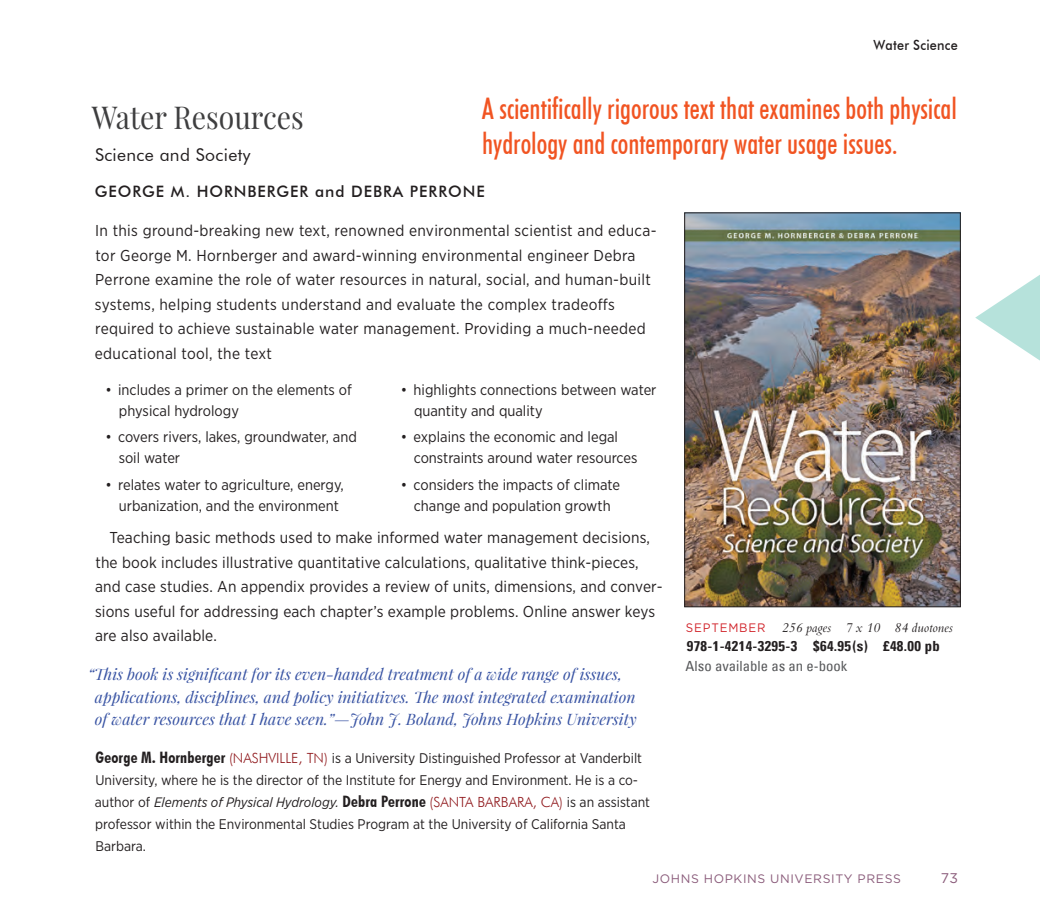
<style>
.page{position:relative;width:1040px;height:914px;background:#fff}
.page>*{position:absolute;margin:0;border:0;box-sizing:border-box;transform-origin:0 0}
.ti{font:31.5px "Playfair Display";color:#3e3e3f;scale:.9 1}
.callout{font:500 condensed 29.75px/35px "Futura BT";color:#f15422;scale:.93 1}
.t1{font:17.5px "Futura BT";letter-spacing:.02em;color:#231f20}
.tx2{font:15.75px/24.5px "Gotham Narrow";letter-spacing:.02em;color:#231f20}
.tx{font:15.75px/24.5px "Gotham Narrow";letter-spacing:.01em;color:#231f20}
.blurb{font:italic 15.75px/22.8px "Playfair Display";color:#3853a3}
.au{font:500 15.75px "Futura BT";letter-spacing:.06em;color:#231f20}
.bullets{font:14.88px/21px "Gotham Narrow";color:#231f20}
.bio{font:14px/21.9px "Gotham Narrow";color:#231f20}
.price2{font:700 condensed 14px "Univers";letter-spacing:.025em;color:#231f20;scale:1.05 1}
.price{font:italic 14px "Bembo";color:#231f20;scale:.96 1}
.price2-2{font:condensed 14px "Univers";color:#57585a;scale:1.05 1}
.t2{font:500 14px "Futura BT";letter-spacing:.02em;color:#231f20;scale:.9 1}
.t3{font:14px "Gotham";color:#8a5b7a}
.bio-2{font:italic 13.65px "Gotham Narrow";color:#231f20}
.t4{font:12.25px "Gotham";letter-spacing:.05em;color:#8a5b7a}
.s1{font-family:"Futura BT";font-weight:700;font-stretch:condensed;font-size:15.75px}
.s2{font-family:"Futura BT";font-weight:300;color:#90191d}
.s3{font-style:normal;font-size:14px}
.s4{font-family:"Futura BT";font-weight:700;font-style:normal;font-stretch:condensed;font-size:15.75px}
.s5{font-family:"Futura BT";font-weight:300;font-style:normal;font-size:14px;color:#90191d}
.s6{font-family:"Gotham";font-style:normal;font-size:12.25px;color:#d1232a}
</style>
<div class="page">
<img style="left:686px;top:214px;width:272px;height:391px">
<div style="left:684px;top:212px;width:276px;height:395px;border:1px solid #231f20"></div>
<svg style="left:975px;top:275px;width:65px;height:86px"></svg>
<p class="t2" style="left:873px;top:36px;width:95px">Water Science</p>
<p class="callout" style="left:482px;top:91px;width:512px">A scientifically rigorous text that examines both physical hydrology and contemporary water usage issues.</p>
<p class="ti" style="left:92px;top:97px;width:237px">Water Resources</p>
<p class="t1" style="left:95px;top:145px;width:157px">Science and Society</p>
<p class="au" style="left:95px;top:182px;width:391px">GEORGE M. HORNBERGER and DEBRA PERRONE</p>
<p class="tx2" style="left:95px;top:218px;width:563px">In this ground-breaking new text, renowned environmental scientist and educa&shy;tor George M. Hornberger and award-winning environmental engineer Debra Perrone examine the role of water resources in natural, social, and human-built systems, helping students understand and evaluate the complex tradeoffs required to achieve sustainable water management. Providing a much-needed educational tool, the text</p>
<p class="bullets" style="left:119px;top:379px;width:234px;text-indent:-13px">• includes a primer on the elements of physical hydrology</p>
<p class="bullets" style="left:119px;top:426px;width:240px;text-indent:-13px">• covers rivers, lakes, groundwater, and soil water</p>
<p class="bullets" style="left:105px;top:473px;width:240px;text-align:center">• relates water to agriculture, energy, urbanization, and the environment</p>
<p class="bullets" style="left:414px;top:379px;width:244px;text-indent:-13px">• highlights connections between water quantity and quality</p>
<p class="bullets" style="left:414px;top:426px;width:225px;text-indent:-13px">• explains the economic and legal constraints around water resources</p>
<p class="bullets" style="left:401px;top:473px;width:221px;text-align:center">• considers the impacts of climate change and population growth</p>
<p class="tx" style="left:95px;top:525px;width:569px;text-indent:15px">Teaching basic methods used to make informed water management decisions, the book includes illustrative quantitative calculations, qualitative think-pieces, and case studies. An appendix provides a review of units, dimensions, and conver&shy;sions useful for addressing each chapter’s example problems. Online answer keys are also available.</p>
<p class="blurb" style="left:95px;top:662px;width:543px;text-indent:-7px">“This book is significant for its even-handed treatment of a wide range of issues, applications, disciplines, and policy initiatives. The most integrated examination of water resources that I have seen.”—John J. Boland, Johns Hopkins University</p>
<p class="bio" style="left:95px;top:746px;width:548px"><span class="s1">George M. Hornberger</span> <span class="s2">(NASHVILLE, TN)</span> is a University Distinguished Professor at Vanderbilt<br>University, where he is the director of the Institute for Energy and Environment. He is a co-</p>
<p class="bio-2" style="left:95px;top:793px;width:557px"><span class="s3">author of</span> Elements of Physical Hydrology. <span class="s4">Debra Perrone</span> <span class="s5">(SANTA BARBARA, CA)</span> <span class="s3">is an assistant</span></p>
<p class="bio" style="left:95px;top:812px;width:532px">professor within the Environmental Studies Program at the University of California Santa<br>Barbara.</p>
<p class="price" style="left:686px;top:619px;width:280px"><span class="s6">SEPTEMBER</span> 256 pages 7 x 10 84 duotones</p>
<p class="price2" style="left:687px;top:638px;width:242px">978-1-4214-3295-3 $64.95(s) £48.00 pb</p>
<p class="price2-2" style="left:685px;top:657px;width:155px">Also available as an e-book</p>
<p class="t4" style="left:652px;top:871px;width:250px">JOHNS HOPKINS UNIVERSITY PRESS</p>
<p class="t3" style="left:940px;top:869px;width:19px">73</p>
</div>
